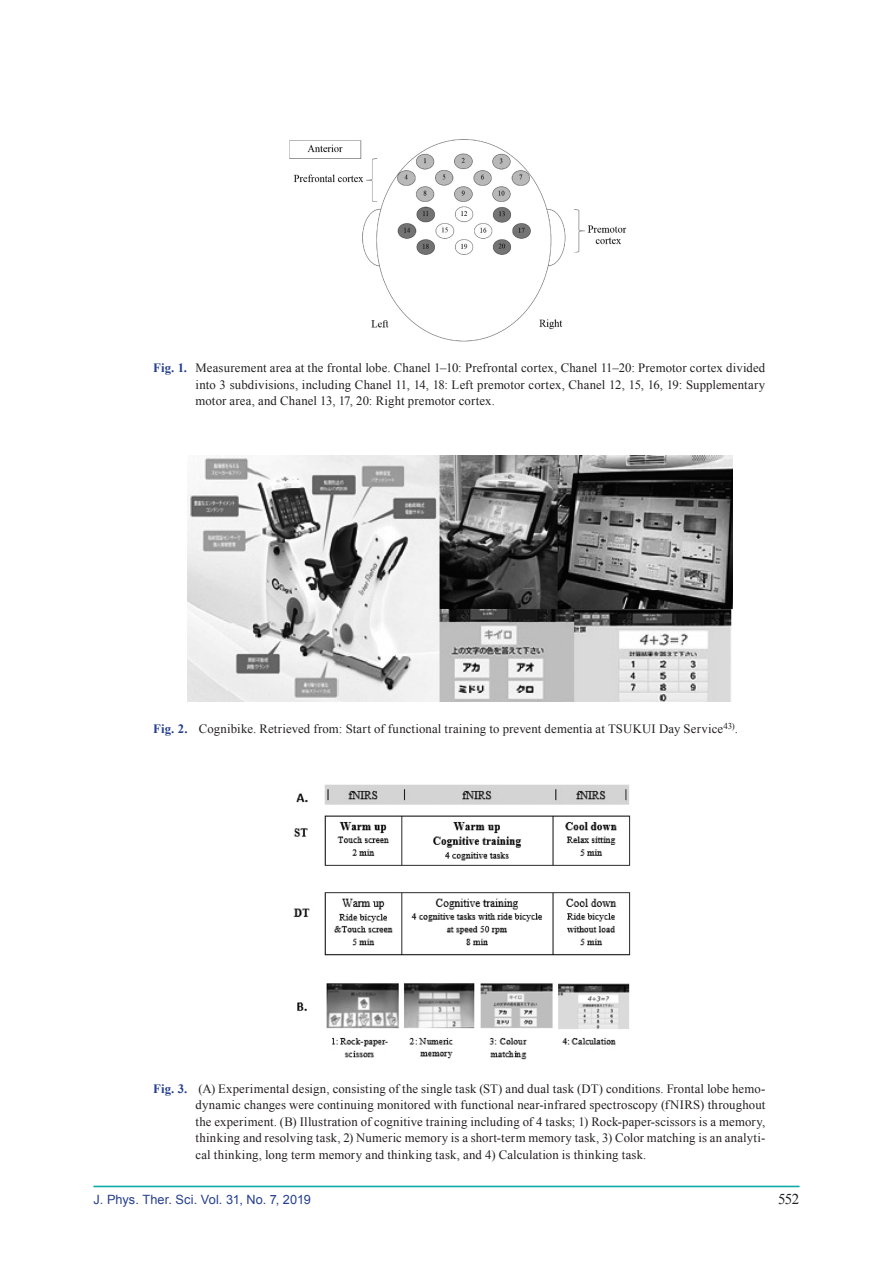
<style>
.page{position:relative;width:893px;height:1263px;background:#fff}
.page>*{position:absolute;margin:0;border:0;box-sizing:border-box;transform-origin:0 0}
.t1{font:15px "Times New Roman";color:#231f20}
.t2{font:12.75px/16.5px "Times New Roman";letter-spacing:.01em;color:#231f20;text-align:justify}
.t3{font:12.75px "Arial";letter-spacing:.01em;color:#253f8e}
.s1{font-weight:700;color:#253f8e}
</style>
<div class="page">
<hr style="left:94px;top:1186px;width:705px;height:1px;background:#00a6a4">
<img style="left:289px;top:139px;width:338px;height:202px">
<img style="left:188px;top:455px;width:544px;height:246px">
<img style="left:293px;top:784px;width:338px;height:276px">
<p class="t2" style="left:196px;top:359px;width:571px;text-indent:-42px"><span class="s1">Fig. 1.</span> Measurement area at the frontal lobe. Chanel 1–10: Prefrontal cortex, Chanel 11–20: Premotor cortex divided into 3 subdivisions, including Chanel 11, 14, 18: Left premotor cortex, Chanel 12, 15, 16, 19: Supplementary motor area, and Chanel 13, 17, 20: Right premotor cortex.</p>
<p class="t2" style="left:153px;top:720px;width:586px"><span class="s1">Fig. 2.</span> Cognibike. Retrieved from: Start of functional training to prevent dementia at TSUKUI Day Service<sup>43)</sup>.</p>
<p class="t2" style="left:196px;top:1080px;width:571px;text-indent:-42px"><span class="s1">Fig. 3.</span> (A) Experimental design, consisting of the single task (ST) and dual task (DT) conditions. Frontal lobe hemo&shy;dynamic changes were continuing monitored with functional near-infrared spectroscopy (fNIRS) throughout the experiment. (B) Illustration of cognitive training including of 4 tasks; 1) Rock-paper-scissors is a memory, thinking and resolving task, 2) Numeric memory is a short-term memory task, 3) Color matching is an analyti&shy;cal thinking, long term memory and thinking task, and 4) Calculation is thinking task.</p>
<p class="t3" style="left:94px;top:1191px;width:219px">J. Phys. Ther. Sci. Vol. 31, No. 7, 2019</p>
<p class="t1" style="left:778px;top:1188px;width:23px">552</p>
</div>
